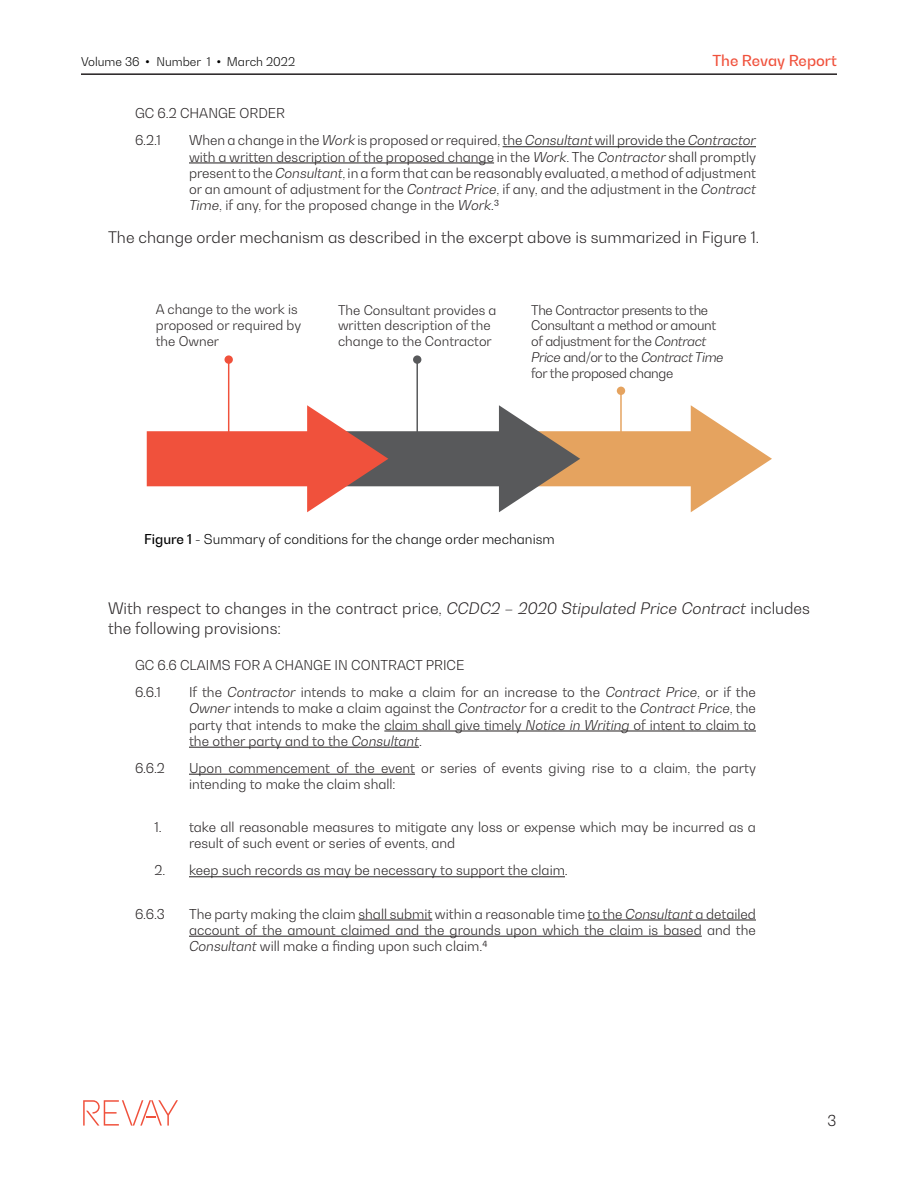
<style>
.page{position:relative;width:918px;height:1188px;background:#fff}
.page>*{position:absolute;margin:0;border:0;box-sizing:border-box;transform-origin:0 0}
.Revay_Report_Body_te{font:300 15.75px/19.5px "Bw Gradual";color:#231f20}
.t1{font:500 15px "Bw Gradual";color:#f0513c}
.t2{font:300 15px "Bw Gradual";color:#231f20}
.Quote_EN{font:300 13.5px/16.2px "Bw Gradual";color:#231f20;text-align:justify}
.Quote_2{font:300 13.5px/16.2px "Bw Gradual";color:#231f20}
.t3{font:300 13.5px "Bw Gradual";color:#000001}
.t4{font:300 13.2px/15.9px "Bw Gradual";letter-spacing:-.025em;color:#231f20}
.t5{font:300 13.2px/15.9px "Bw Gradual";letter-spacing:-.005em;color:#231f20}
.t6{font:300 12px "Bw Gradual";color:#000001}
.s1{font-family:"Arial";font-weight:400}
.s2{font-style:italic}
.s3{font-weight:500}
</style>
<div class="page">
<hr style="left:503px;top:146px;width:253px;height:1px;background:#231f20">
<hr style="left:189px;top:163px;width:305px;height:1px;background:#231f20">
<svg style="left:147px;top:405px;width:625px;height:107px"></svg>
<hr style="left:228px;top:359px;width:1px;height:86px;background:#f0513c">
<div style="left:225px;top:355px;width:8px;height:9px;background:#f0513c;border-radius:50%"></div>
<hr style="left:416px;top:359px;width:2px;height:86px;background:#58595b">
<div style="left:413px;top:355px;width:8px;height:9px;background:#58595b;border-radius:50%"></div>
<hr style="left:620px;top:391px;width:2px;height:54px;background:#e5a35f">
<div style="left:617px;top:387px;width:8px;height:8px;background:#e5a35f;border-radius:50%"></div>
<hr style="left:384px;top:731px;width:372px;height:1px;background:#231f20">
<hr style="left:189px;top:747px;width:230px;height:1px;background:#231f20">
<hr style="left:189px;top:774px;width:226px;height:1px;background:#231f20">
<hr style="left:189px;top:876px;width:376px;height:1px;background:#231f20">
<hr style="left:358px;top:920px;width:74px;height:1px;background:#231f20">
<hr style="left:588px;top:920px;width:168px;height:1px;background:#231f20">
<hr style="left:189px;top:936px;width:513px;height:1px;background:#231f20">
<svg style="left:83px;top:1100px;width:95px;height:26px"></svg>
<hr style="left:81px;top:73px;width:756px;height:2px;background:#231f20">
<p class="t6" style="left:81px;top:54px;width:216px">Volume 36 <span class="s1">•</span> Number 1 <span class="s1">•</span> March 2022</p>
<p class="t1" style="left:712px;top:50px;width:126px">The Revay Report</p>
<p class="Quote_EN" style="left:135px;top:105px;width:151px">GC 6.2 CHANGE ORDER</p>
<p class="Quote_EN" style="left:135px;top:132px;width:27px">6.2.1</p>
<p class="Quote_EN" style="left:189px;top:132px;width:569px">When a change in the <span class="s2">Work</span> is proposed or required, the <span class="s2">Consultant</span> will provide the <span class="s2">Contractor </span>with a written description of the proposed change in the <span class="s2">Work</span>. The <span class="s2">Contractor</span> shall promptly present to the <span class="s2">Consultant</span>, in a form that can be reasonably evaluated, a method of adjustment or an amount of adjustment for the <span class="s2">Contract Price</span>, if any, and the adjustment in the <span class="s2">Contract Time</span>, if any, for the proposed change in the <span class="s2">Work.</span>3</p>
<p class="Revay_Report_Body_te" style="left:108px;top:227px;width:653px">The change order mechanism as described in the excerpt above is summarized in Figure 1.</p>
<p class="t5" style="left:156px;top:301px;width:147px">A change to the work is proposed or required by the Owner</p>
<p class="t5" style="left:338px;top:301px;width:160px">The Consultant provides a written description of the change to the Contractor</p>
<p class="t4" style="left:531px;top:301px;width:194px">The Contractor presents to the<br>Consultant a method or amount of adjustment for the <span class="s2">Contract<br>Price</span> and/or to the <span class="s2">Contract Time </span>for the proposed change</p>
<p class="t3" style="left:144px;top:530px;width:412px"><span class="s3">Figure 1 -</span> Summary of conditions for the change order mechanism</p>
<p class="Revay_Report_Body_te" style="left:108px;top:598px;width:703px">With respect to changes in the contract price, <span class="s2">CCDC2 – 2020 Stipulated Price Contract</span> includes the following provisions:</p>
<p class="Quote_EN" style="left:135px;top:657px;width:331px">GC 6.6 CLAIMS FOR A CHANGE IN CONTRACT PRICE</p>
<p class="Quote_EN" style="left:135px;top:684px;width:27px">6.6.1</p>
<p class="Quote_EN" style="left:189px;top:684px;width:569px">If the <span class="s2">Contractor</span> intends to make a claim for an increase to the <span class="s2">Contract Price</span>, or if the <span class="s2">Owner</span> intends to make a claim against the <span class="s2">Contractor</span> for a credit to the <span class="s2">Contract Price</span>, the party that intends to make the claim shall give timely <span class="s2">Notice in Writing</span> of intent to claim to the other party and to the <span class="s2">Consultant</span>.</p>
<p class="Quote_EN" style="left:135px;top:760px;width:31px">6.6.2</p>
<p class="Quote_EN" style="left:189px;top:760px;width:569px">Upon commencement of the event or series of events giving rise to a claim, the party intending to make the claim shall:</p>
<p class="Quote_2" style="left:189px;top:819px;width:569px;text-indent:-34px">1. take all reasonable measures to mitigate any loss or expense which may be incurred as a result of such event or series of events, and</p>
<p class="Quote_2" style="left:154px;top:862px;width:415px">2. keep such records as may be necessary to support the claim.</p>
<p class="Quote_EN" style="left:135px;top:905px;width:32px">6.6.3</p>
<p class="Quote_EN" style="left:189px;top:905px;width:568px">The party making the claim shall submit within a reasonable time to the <span class="s2">Consultant</span> a detailed account of the amount claimed and the grounds upon which the claim is based and the <span class="s2">Consultant</span> will make a finding upon such claim.4</p>
<p class="t2" style="left:827px;top:1111px;width:10px">3</p>
</div>
